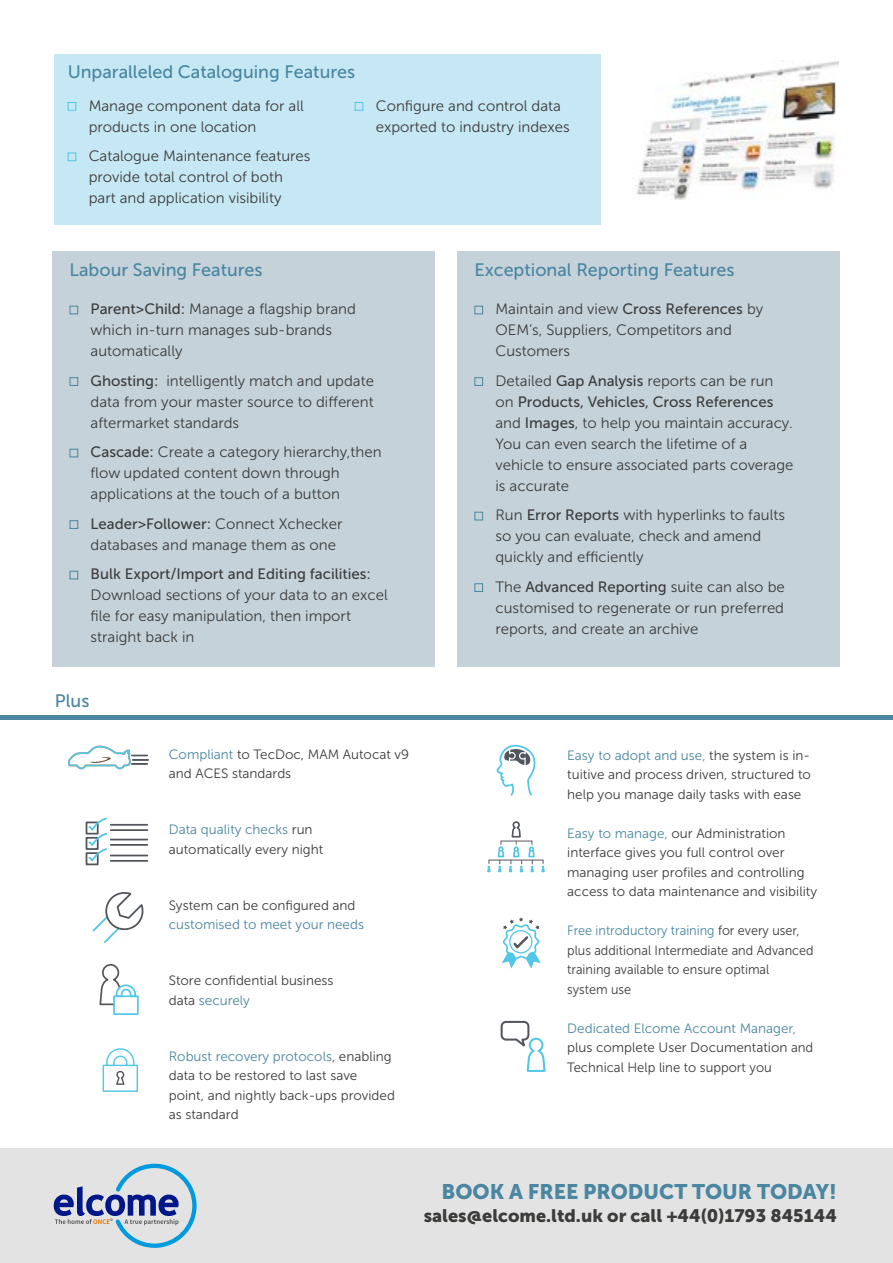
<style>
.page{position:relative;width:893px;height:1263px;background:#fff}
.page>*{position:absolute;margin:0;border:0;box-sizing:border-box;transform-origin:0 0}
.t1{font:21px "Museo Sans 900";color:#4a86a0}
.t2{font:18px "Museo Sans 500";color:#4a86a0}
.t3{font:18px "Museo Sans 900";color:#3c3c3b}
.t4{font:15px/21px "Museo Sans 300";color:#3c3c3b}
.t5{font:15px "Museo Sans 500";color:#3c3c3b}
.t6{font:13.5px/19.5px "Museo Sans 300";color:#3c3c3b}
.t7{font:13.5px/19.5px "Museo Sans 300";color:#3c3c3b;scale:.94 1}
.t8{font:13.5px "Museo Sans 300";color:#4a86a0}
.t9{font:700 3.45px "FS Albert";color:#575756}
.s1{font-family:"Museo Sans 500"}
.s2{font-family:"Museo Sans 300"}
.s3{color:#4a86a0}
</style>
<div class="page">
<div style="left:52px;top:251px;width:383px;height:416px;background:#c5d2da"></div>
<div style="left:457px;top:251px;width:383px;height:416px;background:#c5d2da"></div>
<div style="left:70px;top:306px;width:8px;height:8px;border:1px solid #4a86a0"></div>
<div style="left:70px;top:377px;width:8px;height:9px;border:1px solid #4a86a0"></div>
<div style="left:70px;top:449px;width:8px;height:8px;border:1px solid #4a86a0"></div>
<div style="left:70px;top:520px;width:8px;height:9px;border:1px solid #4a86a0"></div>
<div style="left:70px;top:571px;width:8px;height:8px;border:1px solid #4a86a0"></div>
<img style="left:636px;top:61px;width:203px;height:138px">
<svg style="left:68px;top:746px;width:80px;height:23px"></svg>
<div style="left:86px;top:821px;width:13px;height:13px;border:2px solid #52555b"></div>
<div style="left:86px;top:837px;width:13px;height:13px;border:2px solid #52555b"></div>
<div style="left:86px;top:852px;width:13px;height:13px;border:2px solid #52555b"></div>
<svg style="left:88px;top:817px;width:19px;height:48px"></svg>
<hr style="left:111px;top:824px;width:36px;height:2px;background:#52555b">
<hr style="left:111px;top:829px;width:36px;height:2px;background:#52555b">
<hr style="left:111px;top:839px;width:36px;height:1px;background:#52555b">
<hr style="left:111px;top:844px;width:36px;height:2px;background:#52555b">
<hr style="left:111px;top:855px;width:36px;height:1px;background:#52555b">
<hr style="left:111px;top:860px;width:36px;height:2px;background:#52555b">
<svg style="left:92px;top:892px;width:52px;height:51px"></svg>
<div style="left:113px;top:995px;width:26px;height:20px;border:2px solid #50c7e8"></div>
<svg style="left:99px;top:964px;width:38px;height:51px"></svg>
<div style="left:103px;top:1065px;width:35px;height:27px;border:1px solid #50c7e8"></div>
<svg style="left:105px;top:1048px;width:30px;height:44px"></svg>
<svg style="left:497px;top:745px;width:38px;height:51px"></svg>
<svg style="left:487px;top:865px;width:3px;height:7px"></svg>
<div style="left:488px;top:859px;width:56px;height:5px;border:1px solid #74777b"></div>
<svg style="left:497px;top:821px;width:48px;height:51px"></svg>
<svg style="left:502px;top:917px;width:39px;height:51px"></svg>
<svg style="left:501px;top:1021px;width:44px;height:51px"></svg>
<div style="left:0;top:1148px;width:893px;height:115px;background:#e3e3e3"></div>
<svg style="left:54px;top:1164px;width:143px;height:84px"></svg>
<div style="left:54px;top:54px;width:547px;height:171px;background:#c6e7f4"></div>
<div style="left:68px;top:102px;width:8px;height:9px;border:1px solid #50c7e8"></div>
<div style="left:68px;top:153px;width:8px;height:8px;border:1px solid #50c7e8"></div>
<div style="left:355px;top:102px;width:8px;height:9px;border:1px solid #50c7e8"></div>
<div style="left:474px;top:306px;width:9px;height:8px;border:1px solid #4a86a0"></div>
<div style="left:474px;top:377px;width:9px;height:9px;border:1px solid #4a86a0"></div>
<div style="left:474px;top:512px;width:9px;height:8px;border:1px solid #4a86a0"></div>
<div style="left:474px;top:583px;width:9px;height:9px;border:1px solid #4a86a0"></div>
<hr style="left:0;top:715px;width:893px;height:4px;background:#4a86a0">
<p class="t2" style="left:68px;top:61px;width:289px">Unparalleled Cataloguing Features</p>
<p class="t4" style="left:89px;top:95px;width:217px">Manage component data for all products in one location</p>
<p class="t4" style="left:89px;top:146px;width:223px">Catalogue Maintenance features provide total control of both part and application visibility</p>
<p class="t4" style="left:376px;top:95px;width:196px">Configure and control data exported to industry indexes</p>
<p class="t2" style="left:70px;top:260px;width:194px">Labour Saving Features</p>
<p class="t4" style="left:91px;top:299px;width:267px"><span class="s1">Parent&gt;Child:</span> Manage a flagship brand which in-turn manages sub-brands automatically</p>
<p class="t4" style="left:91px;top:370px;width:285px;text-align:justify"><span class="s1">Ghosting:</span> intelligently match and update data from your master source to different aftermarket standards</p>
<p class="t4" style="left:91px;top:442px;width:292px"><span class="s1">Cascade:</span> Create a category hierarchy,then flow updated content down through applications at the touch of a button</p>
<p class="t5" style="left:91px;top:515px;width:253px">Leader&gt;Follower: <span class="s2">Connect Xchecker</span></p>
<p class="t4" style="left:91px;top:534px;width:247px">databases and manage them as one</p>
<p class="t5" style="left:91px;top:566px;width:282px">Bulk Export/Import and Editing facilities:</p>
<p class="t4" style="left:91px;top:585px;width:299px">Download sections of your data to an excel file for easy manipulation, then import straight back in</p>
<p class="t2" style="left:55px;top:691px;width:36px">Plus</p>
<p class="t6" style="left:169px;top:745px;width:242px"><span class="s3">Compliant</span> to TecDoc, MAM Autocat v9 and ACES standards</p>
<p class="t6" style="left:169px;top:820px;width:156px"><span class="s3">Data quality checks</span> run automatically every night</p>
<p class="t6" style="left:169px;top:896px;width:188px">System can be configured and</p>
<p class="t8" style="left:169px;top:917px;width:197px">customised to meet your needs</p>
<p class="t6" style="left:169px;top:971px;width:166px">Store confidential business data <span class="s3">securely</span></p>
<p class="t6" style="left:169px;top:1047px;width:228px"><span class="s3">Robust recovery protocols</span>, enabling data to be restored to last save point, and nightly back-ups provided as standard</p>
<p class="t2" style="left:474px;top:260px;width:262px">Exceptional Reporting Features</p>
<p class="t4" style="left:495px;top:299px;width:269px">Maintain and view <span class="s1">Cross References</span> by<br>OEM’s, Suppliers, Competitors and<br>Customers</p>
<p class="t4" style="left:495px;top:370px;width:279px">Detailed <span class="s1">Gap Analysis</span> reports can be run</p>
<p class="t5" style="left:495px;top:393px;width:279px"><span class="s2">on</span> Products, Vehicles, Cross References</p>
<p class="t4" style="left:495px;top:412px;width:299px">and <span class="s1">Images</span>, to help you maintain accuracy.<br>You can even search the lifetime of a vehicle to ensure associated parts coverage is accurate</p>
<p class="t4" style="left:495px;top:505px;width:291px">Run <span class="s1">Error Reports</span> with hyperlinks to faults so you can evaluate, check and amend quickly and efficiently</p>
<p class="t4" style="left:495px;top:576px;width:291px;text-align:justify">The <span class="s1">Advanced Reporting</span> suite can also be customised to regenerate or run preferred reports, and create an archive</p>
<p class="t6" style="left:567px;top:745px;width:245px;text-align:justify"><span class="s3">Easy to adopt and use,</span> the system is in&shy;tuitive and process driven, structured to help you manage daily tasks with ease</p>
<p class="t6" style="left:567px;top:823px;width:251px"><span class="s3">Easy to manage,</span> our Administration interface gives you full control over managing user profiles and controlling access to data maintenance and visibility</p>
<p class="t7" style="left:567px;top:921px;width:264px"><span class="s3">Free introductory training</span> for every user, plus additional Intermediate and Advanced training available to ensure optimal<br>system use</p>
<p class="t8" style="left:567px;top:1021px;width:230px">Dedicated Elcome Account Manager,</p>
<p class="t6" style="left:567px;top:1038px;width:248px">plus complete User Documentation and<br>Technical Help line to support you</p>
<p class="t9" style="left:110px;top:1217px;width:4px">®</p>
<h1 class="t1" style="left:442px;top:1180px;width:397px">BOOK A FREE PRODUCT TOUR TODAY!</h1>
<p class="t3" style="left:424px;top:1205px;width:415px">sales@elcome.ltd.uk or call +44(0)1793 845144</p>
</div>
